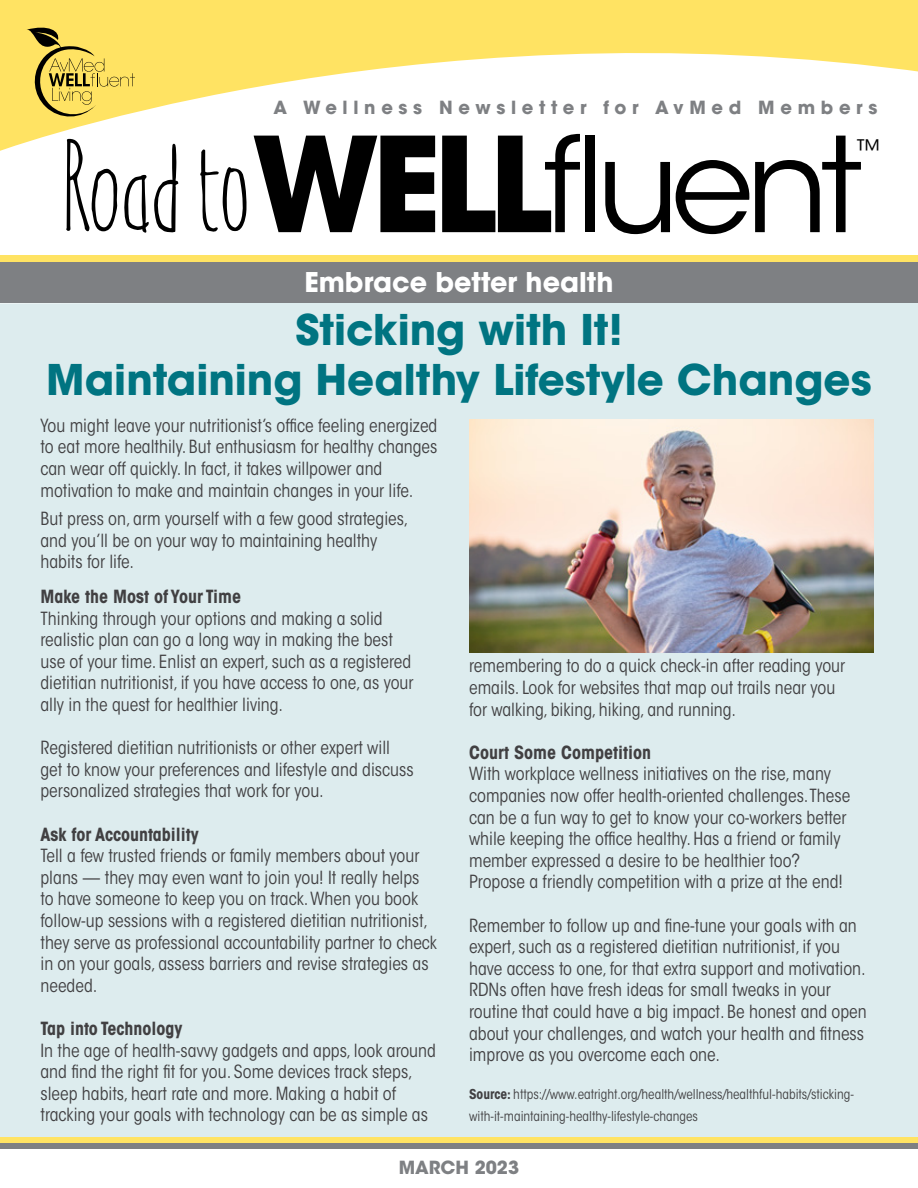
<style>
.page{position:relative;width:918px;height:1188px;background:#fff}
.page>*{position:absolute;margin:0;border:0;box-sizing:border-box;transform-origin:0 0}
.t1{font:130.5px "ITC Avant Garde Std";letter-spacing:-.06em;color:#000}
.t2{font:120px "Amatic Mod ON Ept TWO";color:#000}
.t3{font:700 42px/50.4px "ITC Avant Garde Std";color:#007481;text-align:center}
.t4{font:700 27px "ITC Avant Garde Std";color:#fff}
.t5{font:25.35px "ITC Avant Garde Std";color:#000}
.t6{font:condensed 18px/21.6px "ITC Avant Garde Std";color:#414042}
.t7{font:700 condensed 18px "ITC Avant Garde Std";color:#414042}
.t8{font:700 18px "ITC Avant Garde Std";letter-spacing:.315em;color:#7e8083}
.t9{font:700 18px "ITC Avant Garde Std";color:#7e8083}
.t10{font:condensed 13.5px/21.6px "ITC Avant Garde Std";color:#414042}
.s1{font-weight:700}
</style>
<div class="page">
<div style="left:0;top:303px;width:918px;height:834px;background:#ddecee"></div>
<div style="left:0;top:1137px;width:918px;height:9px;background:#ffe363"></div>
<div style="left:0;top:1143px;width:918px;height:6px;background:#7e8083"></div>
<svg style="left:0;top:0;width:918px;height:151px"></svg>
<svg style="left:26px;top:28px;width:109px;height:89px;background:#dac255"></svg>
<div style="left:0;top:255px;width:918px;height:40px;background:#ffe363"></div>
<div style="left:0;top:262px;width:918px;height:41px;background:#7e8083"></div>
<img style="left:469px;top:419px;width:405px;height:233px">
<p class="t8" style="left:273px;top:96px;width:606px">A Wellness Newsletter for AvMed Members</p>
<h1 class="t1" style="left:252px;top:106px;width:612px"><span class="s1">WELL</span>fluent</h1>
<h2 class="t2" style="left:60px;top:107px;width:192px">Road to</h2>
<h3 class="t5" style="left:857px;top:133px;width:27px">™</h3>
<h3 class="t4" style="left:305px;top:265px;width:310px">Embrace better health</h3>
<h3 class="t3" style="left:46px;top:304px;width:827px">Sticking with It!<br>Maintaining Healthy Lifestyle Changes</h3>
<p class="t6" style="left:40px;top:415px;width:398px">You might leave your nutritionist’s office feeling energized to eat more healthily. But enthusiasm for healthy changes can wear off quickly. In fact, it takes willpower and motivation to make and maintain changes in your life.</p>
<p class="t6" style="left:40px;top:508px;width:369px">But press on, arm yourself with a few good strategies, and you’ll be on your way to maintaining healthy habits for life.</p>
<p class="t7" style="left:40px;top:585px;width:202px">Make the Most of Your Time</p>
<p class="t6" style="left:40px;top:607px;width:375px">Thinking through your options and making a solid realistic plan can go a long way in making the best use of your time. Enlist an expert, such as a registered dietitian nutritionist, if you have access to one, as your ally in the quest for healthier living.</p>
<p class="t6" style="left:40px;top:737px;width:375px">Registered dietitian nutritionists or other expert will get to know your preferences and lifestyle and discuss personalized strategies that work for you.</p>
<p class="t7" style="left:40px;top:823px;width:160px">Ask for Accountability</p>
<p class="t6" style="left:40px;top:845px;width:398px">Tell a few trusted friends or family members about your plans — they may even want to join you! It really helps to have someone to keep you on track. When you book follow-up sessions with a registered dietitian nutritionist, they serve as professional accountability partner to check in on your goals, assess barriers and revise strategies as needed.</p>
<p class="t7" style="left:40px;top:1017px;width:144px">Tap into Technology</p>
<p class="t6" style="left:40px;top:1039px;width:397px">In the age of health-savvy gadgets and apps, look around and find the right fit for you. Some devices track steps, sleep habits, heart rate and more. Making a habit of tracking your goals with technology can be as simple as</p>
<p class="t6" style="left:469px;top:655px;width:378px">remembering to do a quick check-in after reading your emails. Look for websites that map out trails near you for walking, biking, hiking, and running.</p>
<p class="t7" style="left:469px;top:741px;width:184px">Court Some Competition</p>
<p class="t6" style="left:469px;top:763px;width:383px">With workplace wellness initiatives on the rise, many companies now offer health-oriented challenges. These can be a fun way to get to know your co-workers better while keeping the office healthy. Has a friend or family member expressed a desire to be healthier too?<br>Propose a friendly competition with a prize at the end!</p>
<p class="t6" style="left:469px;top:914px;width:399px">Remember to follow up and fine-tune your goals with an expert, such as a registered dietitian nutritionist, if you have access to one, for that extra support and motivation.<br>RDNs often have fresh ideas for small tweaks in your routine that could have a big impact. Be honest and open about your challenges, and watch your health and fitness improve as you overcome each one.</p>
<p class="t10" style="left:469px;top:1083px;width:386px"><span class="s1">Source:</span> https://www.eatright.org/health/wellness/healthful-habits/sticking&shy;with-it-maintaining-healthy-lifestyle-changes</p>
<p class="t9" style="left:399px;top:1156px;width:122px">MARCH 2023</p>
</div>
